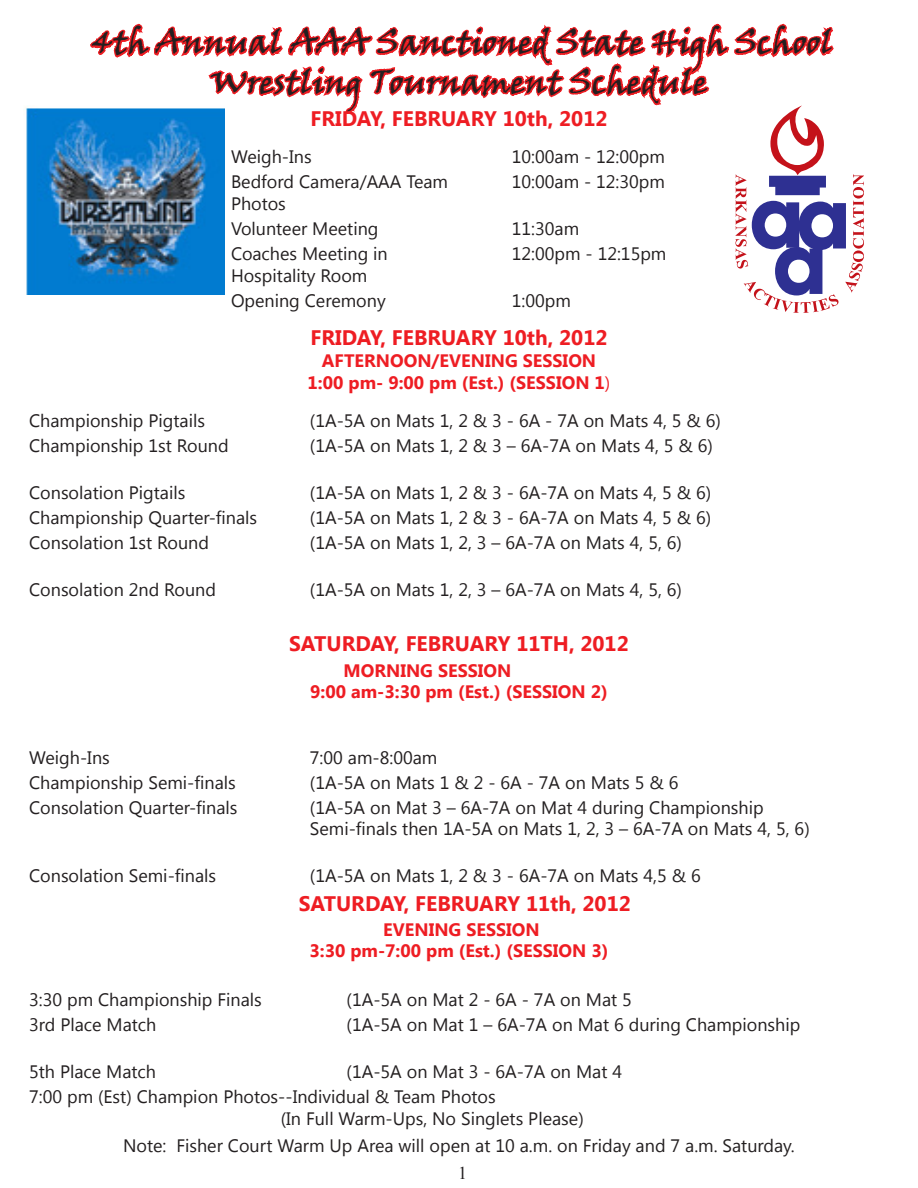
<style>
.page{position:relative;width:918px;height:1188px;background:#fff}
.page>*{position:absolute;margin:0;border:0;box-sizing:border-box;transform-origin:0 0}
.t1{font:33px "Viner Hand ITC";color:#231f20}
.t2{font:700 21px "Segoe UI";color:#ee1d23}
.t3{font:18px "Segoe UI";color:#231f20}
.t4{font:700 18px "Segoe UI";color:#ee1d23}
.t5{font:18px "Times New Roman";color:#231f20}
.s1{font-weight:400}
</style>
<div class="page">
<img style="left:25px;top:107px;width:64px;height:187px">
<svg style="left:89px;top:23px;width:775px;height:290px"></svg>
<p class="t1" style="left:92px;top:22px;width:744px">4th Annual AAA Sanctioned State High School</p>
<p class="t1" style="left:210px;top:61px;width:499px">Wrestling Tournament Schedule</p>
<p class="t2" style="left:310px;top:103px;width:299px">FRIDAY, FEBRUARY 10th, 2012</p>
<p class="t3" style="left:231px;top:144px;width:82px">Weigh-Ins</p>
<p class="t3" style="left:512px;top:144px;width:155px">10:00am - 12:00pm</p>
<p class="t3" style="left:231px;top:170px;width:219px">Bedford Camera/AAA Team</p>
<p class="t3" style="left:231px;top:191px;width:56px">Photos</p>
<p class="t3" style="left:512px;top:170px;width:155px">10:00am - 12:30pm</p>
<p class="t3" style="left:231px;top:216px;width:149px">Volunteer Meeting</p>
<p class="t3" style="left:512px;top:216px;width:69px">11:30am</p>
<p class="t3" style="left:231px;top:241px;width:158px">Coaches Meeting in</p>
<p class="t3" style="left:231px;top:263px;width:138px">Hospitality Room</p>
<p class="t3" style="left:512px;top:241px;width:156px">12:00pm - 12:15pm</p>
<p class="t3" style="left:231px;top:288px;width:156px">Opening Ceremony</p>
<p class="t3" style="left:512px;top:288px;width:61px">1:00pm</p>
<p class="t2" style="left:310px;top:323px;width:299px">FRIDAY, FEBRUARY 10th, 2012</p>
<p class="t4" style="left:322px;top:348px;width:276px">AFTERNOON/EVENING SESSION</p>
<p class="t4" style="left:308px;top:369px;width:304px">1:00 pm- 9:00 pm (Est.) (SESSION 1<span class="s1">)</span></p>
<p class="t3" style="left:29px;top:408px;width:178px">Championship Pigtails</p>
<p class="t3" style="left:310px;top:408px;width:413px">(1A-5A on Mats 1, 2 &amp; 3 - 6A - 7A on Mats 4, 5 &amp; 6)</p>
<p class="t3" style="left:29px;top:434px;width:201px">Championship 1st Round</p>
<p class="t3" style="left:310px;top:434px;width:404px">(1A-5A on Mats 1, 2 &amp; 3 – 6A-7A on Mats 4, 5 &amp; 6)</p>
<p class="t3" style="left:29px;top:480px;width:158px">Consolation Pigtails</p>
<p class="t3" style="left:310px;top:480px;width:403px">(1A-5A on Mats 1, 2 &amp; 3 - 6A-7A on Mats 4, 5 &amp; 6)</p>
<p class="t3" style="left:29px;top:505px;width:230px">Championship Quarter-finals</p>
<p class="t3" style="left:310px;top:505px;width:403px">(1A-5A on Mats 1, 2 &amp; 3 - 6A-7A on Mats 4, 5 &amp; 6)</p>
<p class="t3" style="left:29px;top:530px;width:181px">Consolation 1st Round</p>
<p class="t3" style="left:310px;top:530px;width:374px">(1A-5A on Mats 1, 2, 3 – 6A-7A on Mats 4, 5, 6)</p>
<p class="t3" style="left:29px;top:577px;width:188px">Consolation 2nd Round</p>
<p class="t3" style="left:310px;top:577px;width:374px">(1A-5A on Mats 1, 2, 3 – 6A-7A on Mats 4, 5, 6)</p>
<p class="t2" style="left:289px;top:629px;width:341px">SATURDAY, FEBRUARY 11TH, 2012</p>
<p class="t4" style="left:344px;top:657px;width:169px">MORNING SESSION</p>
<p class="t4" style="left:310px;top:679px;width:299px">9:00 am-3:30 pm (Est.) (SESSION 2)</p>
<p class="t3" style="left:29px;top:745px;width:82px">Weigh-Ins</p>
<p class="t3" style="left:310px;top:745px;width:129px">7:00 am-8:00am</p>
<p class="t3" style="left:29px;top:770px;width:208px">Championship Semi-finals</p>
<p class="t3" style="left:310px;top:770px;width:370px">(1A-5A on Mats 1 &amp; 2 - 6A - 7A on Mats 5 &amp; 6</p>
<p class="t3" style="left:29px;top:795px;width:210px">Consolation Quarter-finals</p>
<p class="t3" style="left:310px;top:795px;width:455px">(1A-5A on Mat 3 – 6A-7A on Mat 4 during Championship</p>
<p class="t3" style="left:310px;top:816px;width:501px">Semi-finals then 1A-5A on Mats 1, 2, 3 – 6A-7A on Mats 4, 5, 6)</p>
<p class="t3" style="left:29px;top:863px;width:189px">Consolation Semi-finals</p>
<p class="t3" style="left:310px;top:863px;width:392px">(1A-5A on Mats 1, 2 &amp; 3 - 6A-7A on Mats 4,5 &amp; 6</p>
<p class="t2" style="left:299px;top:888px;width:334px">SATURDAY, FEBRUARY 11th, 2012</p>
<p class="t4" style="left:383px;top:917px;width:158px">EVENING SESSION</p>
<p class="t4" style="left:309px;top:938px;width:300px">3:30 pm-7:00 pm (Est.) (SESSION 3)</p>
<p class="t3" style="left:29px;top:987px;width:234px">3:30 pm Championship Finals</p>
<p class="t3" style="left:347px;top:987px;width:287px">(1A-5A on Mat 2 - 6A - 7A on Mat 5</p>
<p class="t3" style="left:29px;top:1012px;width:129px">3rd Place Match</p>
<p class="t3" style="left:347px;top:1012px;width:455px">(1A-5A on Mat 1 – 6A-7A on Mat 6 during Championship</p>
<p class="t3" style="left:29px;top:1059px;width:128px">5th Place Match</p>
<p class="t3" style="left:347px;top:1059px;width:277px">(1A-5A on Mat 3 - 6A-7A on Mat 4</p>
<p class="t3" style="left:29px;top:1084px;width:468px">7:00 pm (Est) Champion Photos--Individual &amp; Team Photos</p>
<p class="t3" style="left:281px;top:1106px;width:305px">(In Full Warm-Ups, No Singlets Please)</p>
<p class="t3" style="left:123px;top:1133px;width:673px">Note: Fisher Court Warm Up Area will open at 10 a.m. on Friday and 7 a.m. Saturday.</p>
<p class="t5" style="left:458px;top:1161px;width:10px">1</p>
</div>
